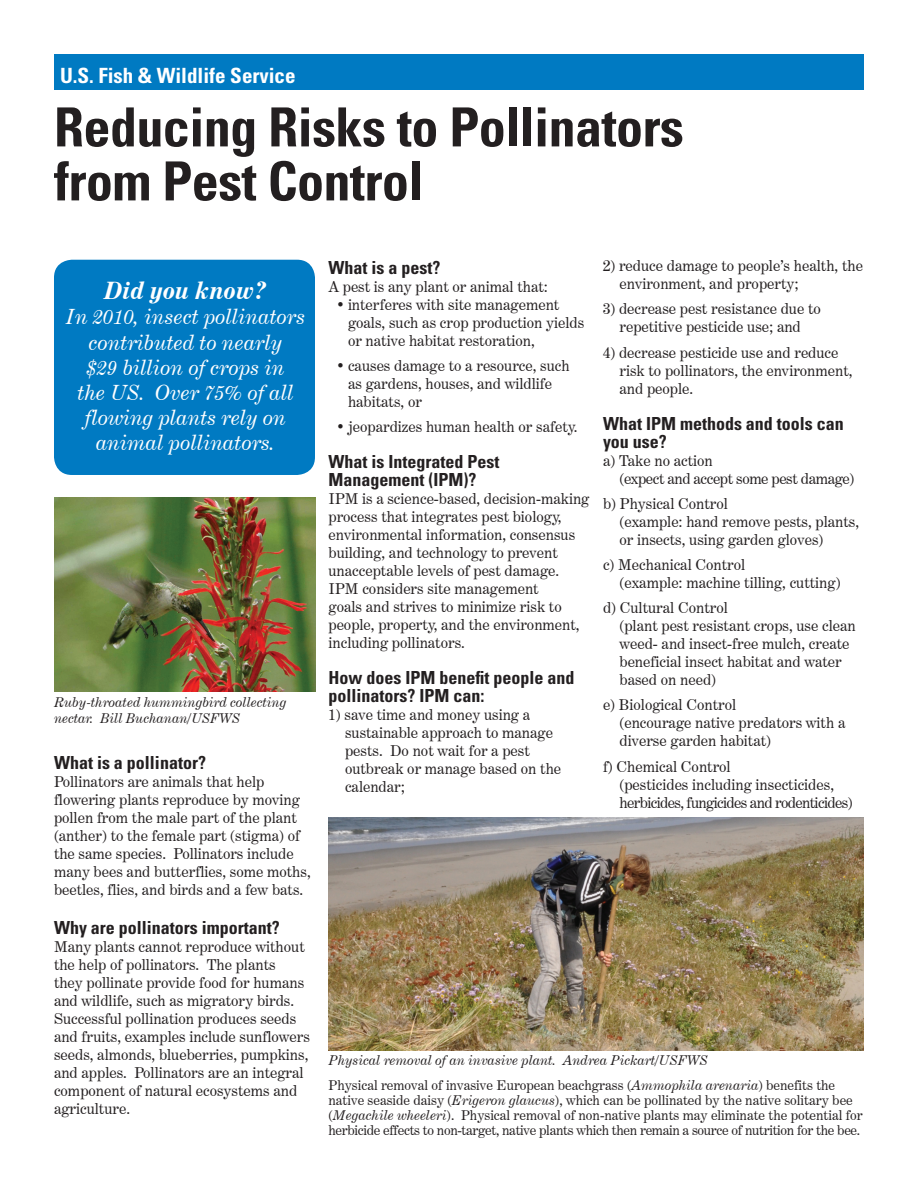
<style>
.page{position:relative;width:918px;height:1188px;background:#fff}
.page>*{position:absolute;margin:0;border:0;box-sizing:border-box;transform-origin:0 0}
.Main_Title{font:700 condensed 54px "Univers";letter-spacing:-.01em;color:#231f20}
.t1{font:italic 700 24px "Century Expanded BT";color:#fff}
.t2{font:italic 21px/25.2px "Century Expanded BT";color:#fff;text-align:center}
.Main_Title-2{font:700 condensed 21px "Univers";color:#fff}
.t3{font:700 condensed 18px/18px "Univers";color:#231f20}
.t4{font:15px/18px "Century Expanded BT";color:#231f20}
.t5{font:15px/18px "Century Expanded BT";letter-spacing:-.04em;color:#231f20}
.t6{font:15px "Century Expanded BT";letter-spacing:-.025em;color:#231f20}
.t7{font:13.5px/15px "Century Expanded BT";color:#231f20}
.t8{font:italic 13.5px/16.2px "Century Expanded BT";color:#231f20}
.s1{font-style:italic}
</style>
<div class="page">
<div style="left:54px;top:54px;width:810px;height:36px;background:#007ac2"></div>
<div style="left:54px;top:260px;width:261px;height:215px;background:#007ac2;border-radius:18px"></div>
<img style="left:54px;top:497px;width:261px;height:194px">
<img style="left:329px;top:818px;width:535px;height:233px">
<p class="Main_Title-2" style="left:60px;top:62px;width:237px">U.S. Fish &amp; Wildlife Service</p>
<p class="Main_Title" style="left:54px;top:94px;width:631px">Reducing Risks to Pollinators</p>
<p class="Main_Title" style="left:54px;top:148px;width:371px">from Pest Control</p>
<p class="t1" style="left:104px;top:276px;width:164px">Did you know?</p>
<p class="t2" style="left:66px;top:304px;width:241px">In 2010, insect pollinators contributed to nearly</p>
<p class="t2" style="left:78px;top:354px;width:217px">$29 billion of crops in the US. Over 75% of all flowing plants rely on animal pollinators.</p>
<p class="t8" style="left:54px;top:694px;width:234px">Ruby-throated hummingbird collecting nectar. Bill Buchanan/USFWS</p>
<p class="t3" style="left:54px;top:753px;width:153px">What is a pollinator?</p>
<p class="t4" style="left:54px;top:772px;width:258px">Pollinators are animals that help flowering plants reproduce by moving pollen from the male part of the plant (anther) to the female part (stigma) of the same species. Pollinators include many bees and butterflies, some moths, beetles, flies, and birds and a few bats.</p>
<p class="t3" style="left:54px;top:919px;width:227px">Why are pollinators important?</p>
<p class="t4" style="left:54px;top:938px;width:258px">Many plants cannot reproduce without the help of pollinators. The plants<br>they pollinate provide food for humans and wildlife, such as migratory birds.<br>Successful pollination produces seeds and fruits, examples include sunflowers seeds, almonds, blueberries, pumpkins, and apples. Pollinators are an integral component of natural ecosystems and agriculture.</p>
<p class="t3" style="left:329px;top:259px;width:113px">What is a pest?</p>
<p class="t4" style="left:329px;top:278px;width:221px">A pest is any plant or animal that:</p>
<p class="t4" style="left:348px;top:296px;width:238px;text-indent:-12px">• interferes with site management goals, such as crop production yields or native habitat restoration,</p>
<p class="t4" style="left:348px;top:357px;width:223px;text-indent:-12px">• causes damage to a resource, such as gardens, houses, and wildlife habitats, or</p>
<p class="t4" style="left:336px;top:418px;width:243px">• jeopardizes human health or safety.</p>
<p class="t3" style="left:329px;top:453px;width:172px">What is Integrated Pest<br>Management (IPM)?</p>
<p class="t4" style="left:329px;top:490px;width:262px">IPM is a science-based, decision-making process that integrates pest biology, environmental information, consensus building, and technology to prevent unacceptable levels of pest damage.<br>IPM considers site management<br>goals and strives to minimize risk to people, property, and the environment, including pollinators.</p>
<p class="t3" style="left:329px;top:669px;width:247px">How does IPM benefit people and pollinators? IPM can:</p>
<p class="t4" style="left:345px;top:706px;width:218px;text-indent:-16px">1) save time and money using a sustainable approach to manage pests. Do not wait for a pest outbreak or manage based on the calendar;</p>
<p class="t4" style="left:620px;top:257px;width:245px;text-indent:-16px">2) reduce damage to people’s health, the environment, and property;</p>
<p class="t4" style="left:603px;top:300px;width:219px;text-align:center">3) decrease pest resistance due to repetitive pesticide use; and</p>
<p class="t4" style="left:620px;top:343px;width:235px;text-indent:-16px">4) decrease pesticide use and reduce risk to pollinators, the environment, and people.</p>
<p class="t3" style="left:603px;top:414px;width:242px">What IPM methods and tools can you use?</p>
<p class="t4" style="left:603px;top:451px;width:111px">a) Take no action</p>
<p class="t6" style="left:620px;top:469px;width:236px">(expect and accept some pest damage)</p>
<p class="t4" style="left:603px;top:494px;width:126px">b) Physical Control</p>
<p class="t4" style="left:620px;top:512px;width:241px">(example: hand remove pests, plants, or insects, using garden gloves)</p>
<p class="t4" style="left:603px;top:555px;width:144px">c) Mechanical Control</p>
<p class="t4" style="left:620px;top:573px;width:223px">(example: machine tilling, cutting)</p>
<p class="t4" style="left:603px;top:599px;width:126px">d) Cultural Control</p>
<p class="t4" style="left:620px;top:617px;width:238px">(plant pest resistant crops, use clean weed- and insect-free mulch, create beneficial insect habitat and water based on need)</p>
<p class="t4" style="left:603px;top:696px;width:135px">e) Biological Control</p>
<p class="t4" style="left:620px;top:714px;width:227px">(encourage native predators with a diverse garden habitat)</p>
<p class="t4" style="left:603px;top:757px;width:129px">f) Chemical Control</p>
<p class="t5" style="left:620px;top:775px;width:235px">(pesticides including insecticides, herbicides, fungicides and rodenticides)</p>
<p class="t8" style="left:329px;top:1052px;width:381px">Physical removal of an invasive plant. Andrea Pickart/USFWS</p>
<p class="t7" style="left:329px;top:1078px;width:536px">Physical removal of invasive European beachgrass (<span class="s1">Ammophila arenaria</span>) benefits the native seaside daisy (<span class="s1">Erigeron glaucus</span>), which can be pollinated by the native solitary bee (<span class="s1">Megachile wheeleri</span>). Physical removal of non-native plants may eliminate the potential for herbicide effects to non-target, native plants which then remain a source of nutrition for the bee.</p>
</div>
